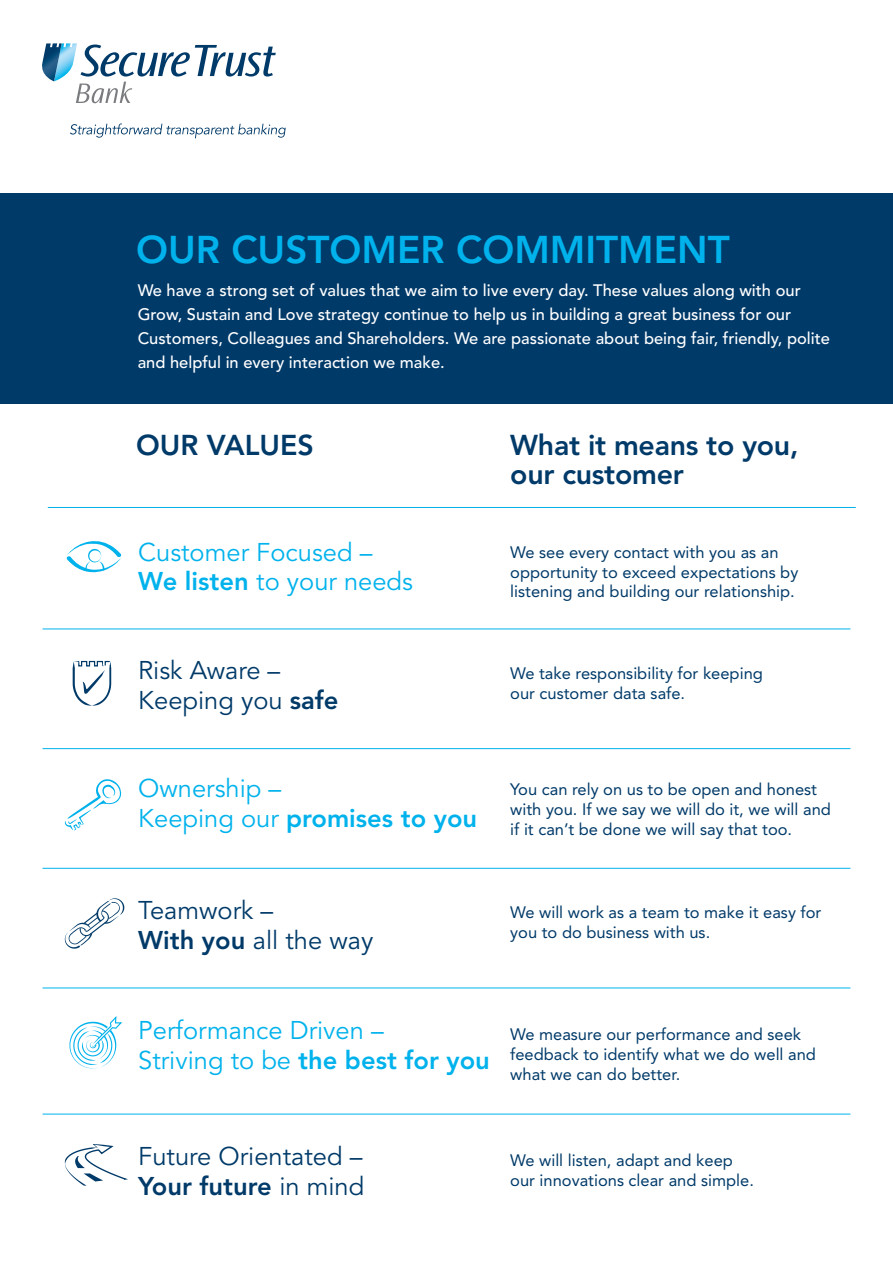
<style>
.page{position:relative;width:893px;height:1263px;background:#fff}
.page>*{position:absolute;margin:0;border:0;box-sizing:border-box;transform-origin:0 0}
.t1{font:800 38.4px "Avenir LT Std";color:#00b2ec}
.t2{font:800 28.5px/28.5px "Avenir LT Std";letter-spacing:-.01em;color:#003a69}
.t3{font:25.5px/30px "Avenir LT Std";color:#00b2ec}
.t4{font:25.5px/30px "Avenir LT Std";color:#003a69}
.t5{font:16.5px/19.8px "Avenir LT Std";color:#003a69}
.t6{font:500 16.5px/24px "Avenir LT Std";color:#fff}
.s1{font-weight:800}
</style>
<div class="page">
<hr style="left:43px;top:628px;width:807px;height:1px;background:#00b2ec">
<hr style="left:48px;top:507px;width:808px;height:1px;background:#00b2ec">
<hr style="left:43px;top:868px;width:807px;height:1px;background:#00b2ec">
<hr style="left:43px;top:1114px;width:807px;height:1px;background:#00b2ec">
<hr style="left:43px;top:748px;width:807px;height:1px;background:#00b2ec">
<hr style="left:43px;top:987px;width:807px;height:1px;background:#00b2ec">
<svg style="left:65px;top:898px;width:59px;height:51px"></svg>
<svg style="left:73px;top:661px;width:38px;height:45px"></svg>
<svg style="left:65px;top:1144px;width:63px;height:42px"></svg>
<svg style="left:66px;top:541px;width:55px;height:31px"></svg>
<svg style="left:65px;top:779px;width:56px;height:51px"></svg>
<svg style="left:69px;top:1016px;width:53px;height:52px"></svg>
<div style="left:0;top:193px;width:893px;height:211px;background:#003a69"></div>
<svg style="left:76px;top:45px;width:200px;height:58px"></svg>
<svg style="left:70px;top:124px;width:216px;height:14px"></svg>
<img style="left:62px;top:43px;width:15px;height:38px">
<img style="left:42px;top:43px;width:20px;height:38px">
<h1 class="t1" style="left:136px;top:227px;width:595px">OUR CUSTOMER COMMITMENT</h1>
<p class="t6" style="left:138px;top:279px;width:694px">We have a strong set of values that we aim to live every day. These values along with our Grow, Sustain and Love strategy continue to help us in building a great business for our Customers, Colleagues and Shareholders. We are passionate about being fair, friendly, polite and helpful in every interaction we make.</p>
<h2 class="t2" style="left:136px;top:431px;width:179px">OUR VALUES</h2>
<h2 class="t2" style="left:510px;top:431px;width:290px">What it means to you, our customer</h2>
<h3 class="t3" style="left:138px;top:537px;width:276px">Customer Focused –<br><span class="s1">We listen</span> to your needs</h3>
<h3 class="t4" style="left:138px;top:656px;width:202px">Risk Aware –<br>Keeping you <span class="s1">safe</span></h3>
<h3 class="t3" style="left:138px;top:774px;width:340px">Ownership –<br>Keeping our <span class="s1">promises to you</span></h3>
<h3 class="t4" style="left:138px;top:895px;width:237px">Teamwork –<br><span class="s1">With you</span> all the way</h3>
<p class="t5" style="left:510px;top:542px;width:290px">We see every contact with you as an opportunity to exceed expectations by listening and building our relationship.</p>
<p class="t5" style="left:510px;top:664px;width:254px">We take responsibility for keeping our customer data safe.</p>
<p class="t5" style="left:510px;top:780px;width:322px">You can rely on us to be open and honest with you. If we say we will do it, we will and if it can’t be done we will say that too.</p>
<p class="t5" style="left:510px;top:903px;width:313px">We will work as a team to make it easy for you to do business with us.</p>
<h3 class="t3" style="left:138px;top:1016px;width:353px">Performance Driven –<br>Striving to be <span class="s1">the best for you</span></h3>
<p class="t5" style="left:510px;top:1025px;width:307px">We measure our performance and seek feedback to identify what we do well and what we can do better.</p>
<h3 class="t4" style="left:138px;top:1141px;width:228px">Future Orientated –<br><span class="s1">Your future</span> in mind</h3>
<p class="t5" style="left:510px;top:1150px;width:245px">We will listen, adapt and keep our innovations clear and simple.</p>
</div>
